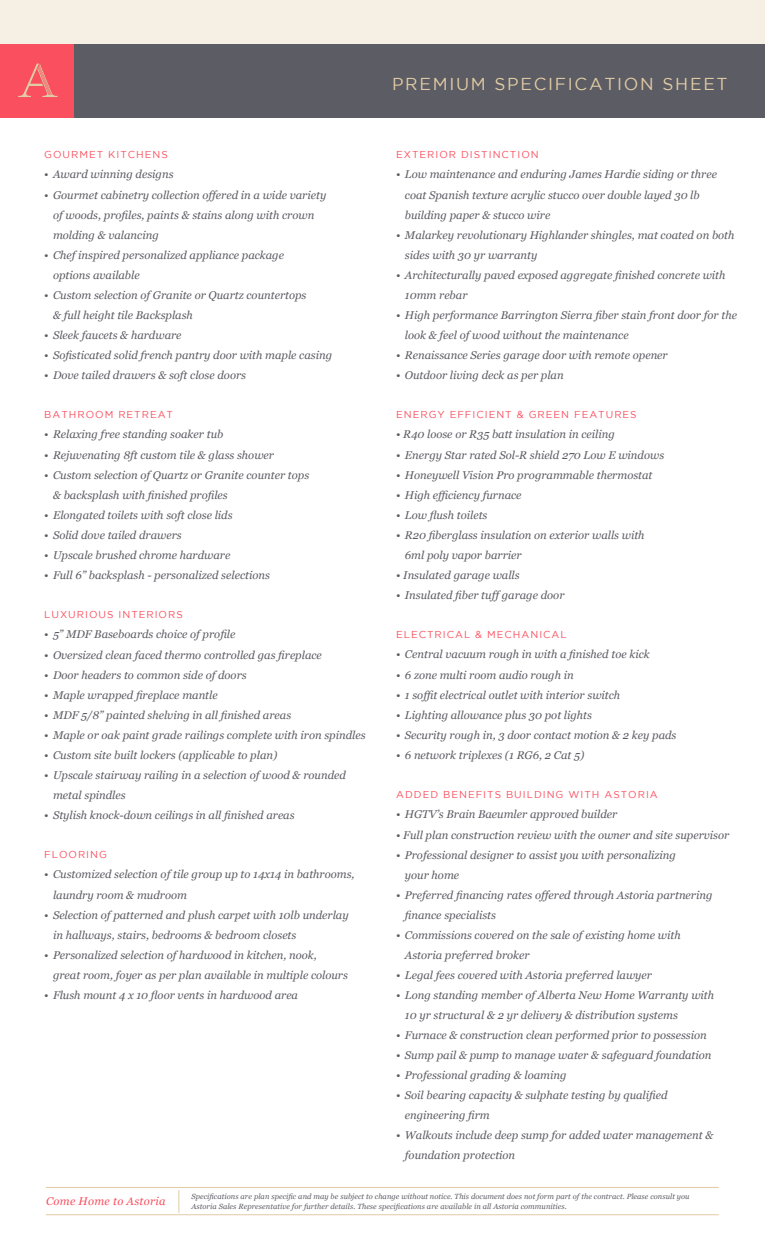
<style>
.page{position:relative;width:765px;height:1260px;background:#fff}
.page>*{position:absolute;margin:0;border:0;box-sizing:border-box;transform-origin:0 0}
.t1{font:17.25px "Gotham";letter-spacing:.1em;color:#e1cba4}
.t2{font:italic 11.25px/20px "Georgia";color:#5c5c64}
.t3{font:italic 11.25px "Georgia";letter-spacing:.025em;color:#f94f5e}
.t4{font:10px "Gotham";letter-spacing:.1em;color:#f94f5e}
.t5{font:italic 7.5px/10px "Georgia";letter-spacing:.01em;color:#5c5c64}
</style>
<div class="page">
<div style="left:0;top:0;width:765px;height:78px;background:#f6efe4"></div>
<div style="left:0;top:44px;width:75px;height:73px;background:#f94f5e"></div>
<svg style="left:18px;top:64px;width:40px;height:33px"></svg>
<div style="left:74px;top:44px;width:691px;height:73px;background:#5c5c64"></div>
<hr style="left:46px;top:1187px;width:673px;height:1px;background:#e1cba4">
<hr style="left:46px;top:1215px;width:673px;height:1px;background:#e1cba4">
<svg style="left:179px;top:1190px;width:1px;height:23px"></svg>
<p class="t4" style="left:44px;top:149px;width:125px">GOURMET KITCHENS</p>
<p class="t2" style="left:44px;top:164px;width:131px">• Award winning designs</p>
<p class="t2" style="left:53px;top:184px;width:275px;text-indent:-9px">• Gourmet cabinetry collection offered in a wide variety of woods, profiles, paints &amp; stains along with crown molding &amp; valancing</p>
<p class="t2" style="left:53px;top:244px;width:233px;text-indent:-9px">• Chef inspired personalized appliance package options available</p>
<p class="t2" style="left:53px;top:284px;width:255px;text-indent:-9px">• Custom selection of Granite or Quartz countertops &amp; full height tile Backsplash</p>
<p class="t2" style="left:44px;top:324px;width:139px">• Sleek faucets &amp; hardware</p>
<p class="t2" style="left:44px;top:344px;width:289px">• Sofisticated solid french pantry door with maple casing</p>
<p class="t2" style="left:44px;top:364px;width:203px">• Dove tailed drawers &amp; soft close doors</p>
<p class="t4" style="left:44px;top:409px;width:130px">BATHROOM RETREAT</p>
<p class="t2" style="left:44px;top:424px;width:181px">• Relaxing free standing soaker tub</p>
<p class="t2" style="left:44px;top:444px;width:231px">• Rejuvenating 8ft custom tile &amp; glass shower</p>
<p class="t2" style="left:53px;top:464px;width:258px;text-indent:-9px">• Custom selection of Quartz or Granite counter tops &amp; backsplash with finished profiles</p>
<p class="t2" style="left:44px;top:504px;width:190px">• Elongated toilets with soft close lids</p>
<p class="t2" style="left:44px;top:524px;width:139px">• Solid dove tailed drawers</p>
<p class="t2" style="left:44px;top:544px;width:188px">• Upscale brushed chrome hardware</p>
<p class="t2" style="left:44px;top:564px;width:227px">• Full 6” backsplash - personalized selections</p>
<p class="t4" style="left:44px;top:609px;width:140px">LUXURIOUS INTERIORS</p>
<p class="t2" style="left:44px;top:624px;width:193px">• 5” MDF Baseboards choice of profile</p>
<p class="t2" style="left:44px;top:644px;width:279px">• Oversized clean faced thermo controlled gas fireplace</p>
<p class="t2" style="left:44px;top:664px;width:204px">• Door headers to common side of doors</p>
<p class="t2" style="left:44px;top:684px;width:175px">• Maple wrapped fireplace mantle</p>
<p class="t2" style="left:44px;top:704px;width:248px">• MDF 5/8” painted shelving in all finished areas</p>
<p class="t2" style="left:44px;top:724px;width:323px">• Maple or oak paint grade railings complete with iron spindles</p>
<p class="t2" style="left:44px;top:744px;width:235px">• Custom site built lockers (applicable to plan)</p>
<p class="t2" style="left:53px;top:764px;width:294px;text-indent:-9px">• Upscale stairway railing in a selection of wood &amp; rounded metal spindles</p>
<p class="t2" style="left:44px;top:804px;width:252px">• Stylish knock-down ceilings in all finished areas</p>
<p class="t4" style="left:44px;top:849px;width:64px">FLOORING</p>
<p class="t2" style="left:53px;top:864px;width:303px;text-indent:-9px">• Customized selection of tile group up to 14x14 in bathrooms, laundry room &amp; mudroom</p>
<p class="t2" style="left:53px;top:904px;width:297px;text-indent:-9px">• Selection of patterned and plush carpet with 10lb underlay in hallways, stairs, bedrooms &amp; bedroom closets</p>
<p class="t2" style="left:53px;top:944px;width:296px;text-indent:-9px">• Personalized selection of hardwood in kitchen, nook,<br>great room, foyer as per plan available in multiple colours</p>
<p class="t2" style="left:44px;top:984px;width:255px">• Flush mount 4 x 10 floor vents in hardwood area</p>
<h1 class="t1" style="left:392px;top:74px;width:337px">PREMIUM SPECIFICATION SHEET</h1>
<p class="t4" style="left:396px;top:149px;width:144px">EXTERIOR DISTINCTION</p>
<p class="t2" style="left:405px;top:164px;width:314px;text-indent:-9px">• Low maintenance and enduring James Hardie siding or three coat Spanish texture acrylic stucco over double layed 30 lb building paper &amp; stucco wire</p>
<p class="t2" style="left:405px;top:224px;width:331px;text-indent:-9px">• Malarkey revolutionary Highlander shingles, mat coated on both sides with 30 yr warranty</p>
<p class="t2" style="left:405px;top:264px;width:322px;text-indent:-9px">• Architecturally paved exposed aggregate finished concrete with<br>10mm rebar</p>
<p class="t2" style="left:405px;top:304px;width:334px;text-indent:-9px">• High performance Barrington Sierra fiber stain front door for the look &amp; feel of wood without the maintenance</p>
<p class="t2" style="left:396px;top:344px;width:273px">• Renaissance Series garage door with remote opener</p>
<p class="t2" style="left:396px;top:364px;width:169px">• Outdoor living deck as per plan</p>
<p class="t4" style="left:396px;top:409px;width:242px">ENERGY EFFICIENT &amp; GREEN FEATURES</p>
<p class="t2" style="left:396px;top:424px;width:220px">• R40 loose or R35 batt insulation in ceiling</p>
<p class="t2" style="left:396px;top:444px;width:270px">• Energy Star rated Sol-R shield 270 Low E windows</p>
<p class="t2" style="left:396px;top:464px;width:258px">• Honeywell Vision Pro programmable thermostat</p>
<p class="t2" style="left:396px;top:484px;width:127px">• High efficiency furnace</p>
<p class="t2" style="left:396px;top:504px;width:93px">• Low flush toilets</p>
<p class="t2" style="left:405px;top:524px;width:241px;text-indent:-9px">• R20 fiberglass insulation on exterior walls with<br>6ml poly vapor barrier</p>
<p class="t2" style="left:396px;top:564px;width:125px">• Insulated garage walls</p>
<p class="t2" style="left:396px;top:584px;width:170px">• Insulated fiber tuff garage door</p>
<p class="t4" style="left:396px;top:629px;width:172px">ELECTRICAL &amp; MECHANICAL</p>
<p class="t2" style="left:396px;top:644px;width:255px">• Central vacuum rough in with a finished toe kick</p>
<p class="t2" style="left:396px;top:664px;width:179px">• 6 zone multi room audio rough in</p>
<p class="t2" style="left:396px;top:684px;width:226px">• 1 soffit electrical outlet with interior switch</p>
<p class="t2" style="left:396px;top:704px;width:197px">• Lighting allowance plus 30 pot lights</p>
<p class="t2" style="left:396px;top:724px;width:282px">• Security rough in, 3 door contact motion &amp; 2 key pads</p>
<p class="t2" style="left:396px;top:744px;width:190px">• 6 network triplexes (1 RG6, 2 Cat 5)</p>
<p class="t4" style="left:396px;top:789px;width:263px">ADDED BENEFITS BUILDING WITH ASTORIA</p>
<p class="t2" style="left:396px;top:804px;width:223px">• HGTV’s Brain Baeumler approved builder</p>
<p class="t2" style="left:396px;top:824px;width:335px">• Full plan construction review with the owner and site supervisor</p>
<p class="t2" style="left:405px;top:844px;width:273px;text-indent:-9px">• Professional designer to assist you with personalizing your home</p>
<p class="t2" style="left:405px;top:884px;width:309px;text-indent:-9px">• Preferred financing rates offered through Astoria partnering finance specialists</p>
<p class="t2" style="left:405px;top:924px;width:277px;text-indent:-9px">• Commissions covered on the sale of existing home with<br>Astoria preferred broker</p>
<p class="t2" style="left:396px;top:964px;width:257px">• Legal fees covered with Astoria preferred lawyer</p>
<p class="t2" style="left:405px;top:984px;width:311px;text-indent:-9px">• Long standing member of Alberta New Home Warranty with<br>10 yr structural &amp; 2 yr delivery &amp; distribution systems</p>
<p class="t2" style="left:396px;top:1024px;width:312px">• Furnace &amp; construction clean performed prior to possession</p>
<p class="t2" style="left:396px;top:1044px;width:317px">• Sump pail &amp; pump to manage water &amp; safeguard foundation</p>
<p class="t2" style="left:396px;top:1064px;width:172px">• Professional grading &amp; loaming</p>
<p class="t2" style="left:405px;top:1084px;width:264px;text-indent:-9px">• Soil bearing capacity &amp; sulphate testing by qualified engineering firm</p>
<p class="t2" style="left:405px;top:1124px;width:310px;text-indent:-9px">• Walkouts include deep sump for added water management &amp; foundation protection</p>
<p class="t3" style="left:46px;top:1193px;width:121px">Come Home to Astoria</p>
<p class="t5" style="left:191px;top:1191px;width:500px">Specifications are plan specific and may be subject to change without notice. This document does not form part of the contract. Please consult you<br>Astoria Sales Representative for further details. These specifications are available in all Astoria communities.</p>
</div>
